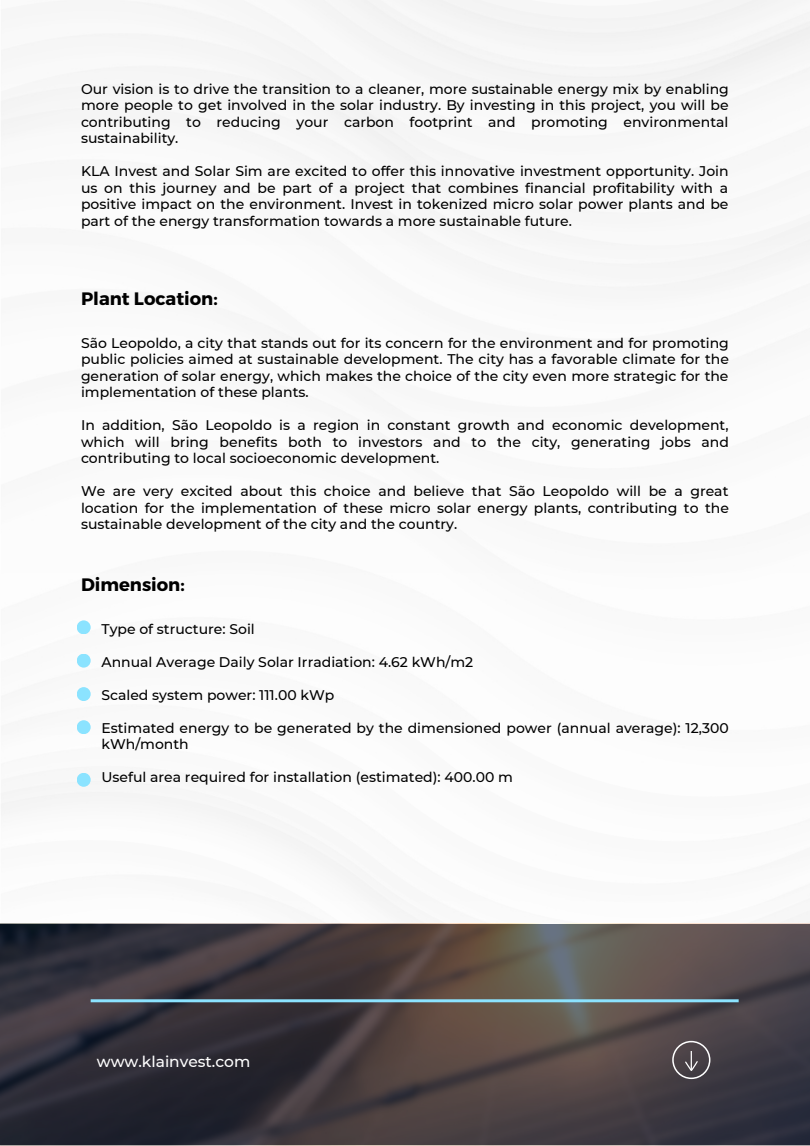
<style>
.page{position:relative;width:810px;height:1146px;background:#fff}
.page>*{position:absolute;margin:0;border:0;box-sizing:border-box;transform-origin:0 0}
.t1{font:700 18px "Montserrat";color:#000}
.t2{font:500 15.4px "Montserrat";color:#fff}
.t3{font:500 14px/16.5px "Montserrat";color:#000;text-align:justify}
</style>
<div class="page">
<img style="left:0;top:924px;width:810px;height:221px">
<hr style="left:91px;top:999px;width:648px;height:3px;background:#8be3ff">
<svg style="left:672px;top:1041px;width:38px;height:38px"></svg>
<div style="left:77px;top:620px;width:14px;height:14px;background:#8be3ff;border-radius:50%"></div>
<div style="left:77px;top:654px;width:14px;height:14px;background:#8be3ff;border-radius:50%"></div>
<div style="left:77px;top:687px;width:14px;height:14px;background:#8be3ff;border-radius:50%"></div>
<div style="left:77px;top:720px;width:14px;height:14px;background:#8be3ff;border-radius:50%"></div>
<div style="left:77px;top:773px;width:14px;height:14px;background:#8be3ff;border-radius:50%"></div>
<p class="t3" style="left:81px;top:80px;width:649px">Our vision is to drive the transition to a cleaner, more sustainable energy mix by enabling more people to get involved in the solar industry. By investing in this project, you will be contributing to reducing your carbon footprint and promoting environmental sustainability.</p>
<p class="t3" style="left:81px;top:163px;width:649px">KLA Invest and Solar Sim are excited to offer this innovative investment opportunity. Join us on this journey and be part of a project that combines financial profitability with a positive impact on the environment. Invest in tokenized micro solar power plants and be part of the energy transformation towards a more sustainable future.</p>
<p class="t1" style="left:81px;top:287px;width:138px">Plant Location:</p>
<p class="t3" style="left:81px;top:334px;width:649px">São Leopoldo, a city that stands out for its concern for the environment and for promoting public policies aimed at sustainable development. The city has a favorable climate for the generation of solar energy, which makes the choice of the city even more strategic for the implementation of these plants.</p>
<p class="t3" style="left:81px;top:417px;width:649px">In addition, São Leopoldo is a region in constant growth and economic development, which will bring benefits both to investors and to the city, generating jobs and contributing to local socioeconomic development.</p>
<p class="t3" style="left:81px;top:483px;width:649px">We are very excited about this choice and believe that São Leopoldo will be a great location for the implementation of these micro solar energy plants, contributing to the sustainable development of the city and the country.</p>
<p class="t1" style="left:81px;top:573px;width:105px">Dimension:</p>
<p class="t3" style="left:101px;top:621px;width:155px">Type of structure: Soil</p>
<p class="t3" style="left:101px;top:654px;width:373px">Annual Average Daily Solar Irradiation: 4.62 kWh/m2</p>
<p class="t3" style="left:101px;top:687px;width:234px">Scaled system power: 111.00 kWp</p>
<p class="t3" style="left:101px;top:720px;width:629px">Estimated energy to be generated by the dimensioned power (annual average): 12,300 kWh/month</p>
<p class="t3" style="left:101px;top:769px;width:413px">Useful area required for installation (estimated): 400.00 m</p>
<p class="t2" style="left:97px;top:1052px;width:155px">www.klainvest.com</p>
</div>
